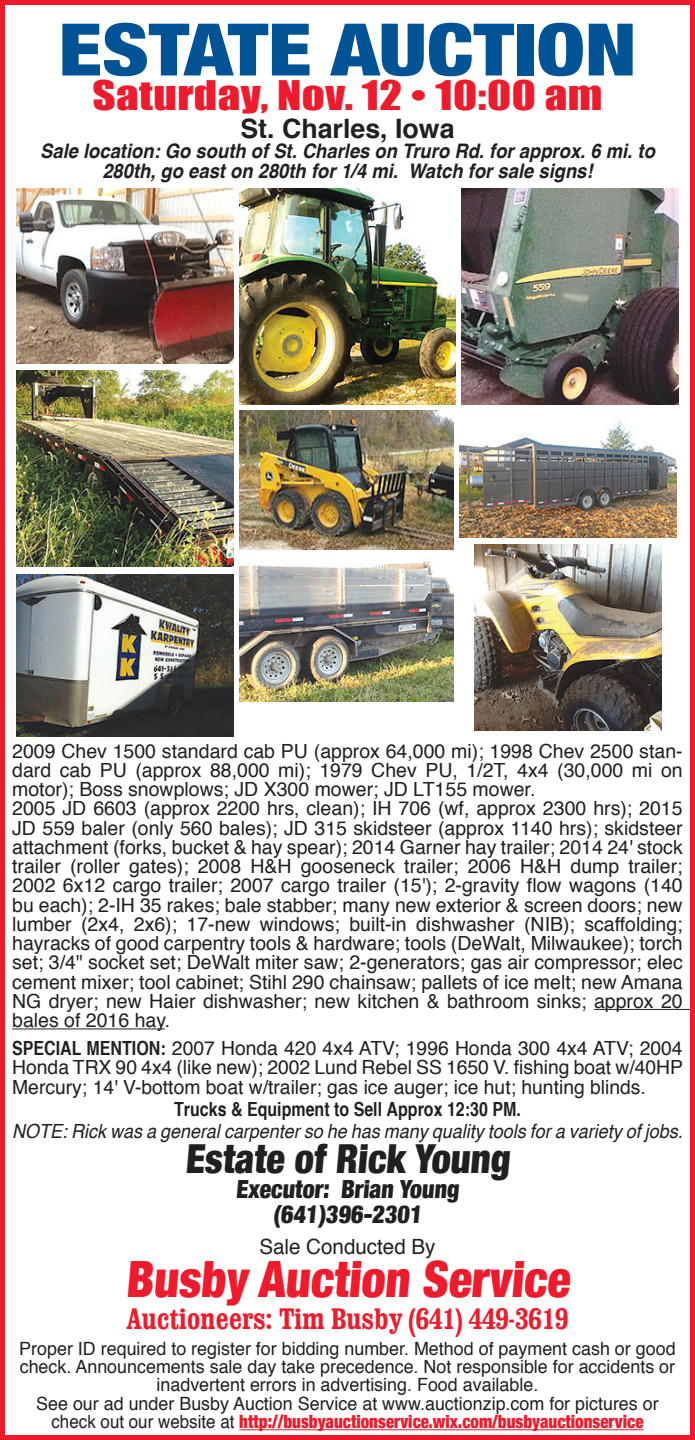
<style>
.page{position:relative;width:695px;height:1440px;background:#fff}
.page>*{position:absolute;margin:0;border:0;box-sizing:border-box;transform-origin:0 0}
.t1{font:900 condensed 72.5px "Helvetica Neue";color:#005495;scale:1.2 1}
.t2{font:900 condensed 50px "Helvetica Neue";color:#ee1b2c;scale:.96 1}
.t3{font:900 condensed 40px "Helvetica Neue";color:#231f20;scale:.96 1}
.t4{font:37.5px "Impact";letter-spacing:.01em;color:#ee1b2c;scale:1.2 1}
.t5{font:700 condensed 30px "Clarendon";color:#ee1b2c}
.t6{font:700 26.75px "Helvetica";color:#231f20}
.t7{font:900 condensed 25px "Helvetica Neue";color:#231f20;scale:.96 1}
.t8{font:21px "Helvetica";color:#231f20}
.t9{font:italic 700 20px/20px "Helvetica";color:#231f20;text-align:center;scale:.92 1}
.t10{font:19.5px/19.2px "Helvetica";color:#231f20;text-align:justify}
.t11{font:italic 19.5px "Helvetica";color:#231f20;scale:.92 1}
.t12{font:700 condensed 19.5px "Helvetica";color:#231f20}
.t13{font:18.25px/18.2px "Helvetica";color:#231f20;text-align:center}
.s1{font-weight:700;font-stretch:condensed}
.s2{font-family:"Helvetica Neue";font-weight:900;font-stretch:condensed;color:#ee1b2c}
</style>
<div class="page">
<hr style="left:594px;top:1009px;width:96px;height:1px;background:#231f20">
<hr style="left:12px;top:1028px;width:153px;height:1px;background:#231f20">
<hr style="left:239px;top:1429px;width:404px;height:1px;background:#ee1b2c">
<div style="left:0;top:0;width:695px;height:1440px;border:5px solid #ee1b2c"></div>
<img style="left:239px;top:188px;width:216px;height:216px">
<img style="left:239px;top:410px;width:214px;height:139px">
<img style="left:460px;top:420px;width:216px;height:118px">
<img style="left:17px;top:371px;width:216px;height:196px">
<img style="left:239px;top:561px;width:214px;height:141px">
<img style="left:462px;top:188px;width:216px;height:216px">
<img style="left:17px;top:188px;width:216px;height:175px">
<img style="left:17px;top:574px;width:216px;height:162px">
<img style="left:475px;top:544px;width:186px;height:186px">
<p class="t1" style="left:59px;top:-10px;width:483px">ESTATE AUCTION</p>
<p class="t4" style="left:92px;top:67px;width:426px">Saturday, Nov. 12 • 10:00 am</p>
<p class="t6" style="left:240px;top:107px;width:216px">St. Charles, Iowa</p>
<p class="t9" style="left:40px;top:141px;width:669px">Sale location: Go south of St. Charles on Truro Rd. for approx. 6 mi. to<br>280th, go east on 280th for 1/4 mi. Watch for sale signs!</p>
<p class="t10" style="left:12px;top:742px;width:672px">2009 Chev 1500 standard cab PU (approx 64,000 mi); 1998 Chev 2500 stan&shy;dard cab PU (approx 88,000 mi); 1979 Chev PU, 1/2T, 4x4 (30,000 mi on motor); Boss snowplows; JD X300 mower; JD LT155 mower.</p>
<p class="t10" style="left:12px;top:800px;width:672px">2005 JD 6603 (approx 2200 hrs, clean); IH 706 (wf, approx 2300 hrs); 2015<br>JD 559 baler (only 560 bales); JD 315 skidsteer (approx 1140 hrs); skidsteer attachment (forks, bucket &amp; hay spear); 2014 Garner hay trailer; 2014 24' stock trailer (roller gates); 2008 H&amp;H gooseneck trailer; 2006 H&amp;H dump trailer; 2002 6x12 cargo trailer; 2007 cargo trailer (15'); 2-gravity flow wagons (140 bu each); 2-IH 35 rakes; bale stabber; many new exterior &amp; screen doors; new lumber (2x4, 2x6); 17-new windows; built-in dishwasher (NIB); scaffolding; hayracks of good carpentry tools &amp; hardware; tools (DeWalt, Milwaukee); torch set; 3/4" socket set; DeWalt miter saw; 2-generators; gas air compressor; elec cement mixer; tool cabinet; Stihl 290 chainsaw; pallets of ice melt; new Amana NG dryer; new Haier dishwasher; new kitchen &amp; bathroom sinks; approx 20 bales of 2016 hay.</p>
<p class="t10" style="left:12px;top:1039px;width:672px"><span class="s1">SPECIAL MENTION:</span> 2007 Honda 420 4x4 ATV; 1996 Honda 300 4x4 ATV; 2004<br>Honda TRX 90 4x4 (like new); 2002 Lund Rebel SS 1650 V. fishing boat w/40HP Mercury; 14' V-bottom boat w/trailer; gas ice auger; ice hut; hunting blinds.</p>
<p class="t12" style="left:174px;top:1097px;width:348px">Trucks &amp; Equipment to Sell Approx 12:30 PM.</p>
<p class="t11" style="left:12px;top:1116px;width:730px">NOTE: Rick was a general carpenter so he has many quality tools for a variety of jobs.</p>
<p class="t3" style="left:185px;top:1126px;width:345px">Estate of Rick Young</p>
<p class="t7" style="left:236px;top:1168px;width:237px">Executor: Brian Young</p>
<p class="t7" style="left:273px;top:1193px;width:160px">(641)396-2301</p>
<p class="t8" style="left:259px;top:1231px;width:178px">Sale Conducted By</p>
<p class="t2" style="left:125px;top:1238px;width:471px">Busby Auction Service</p>
<p class="t5" style="left:126px;top:1301px;width:443px">Auctioneers: Tim Busby (641) 449-3619</p>
<p class="t13" style="left:19px;top:1340px;width:658px">Proper ID required to register for bidding number. Method of payment cash or good check. Announcements sale day take precedence. Not responsible for accidents or inadvertent errors in advertising. Food available.</p>
<p class="t13" style="left:36px;top:1395px;width:624px">See our ad under Busby Auction Service at www.auctionzip.com for pictures or check out our website at <span class="s2">http://busbyauctionservice.wix.com/busbyauctionservice</span></p>
</div>
